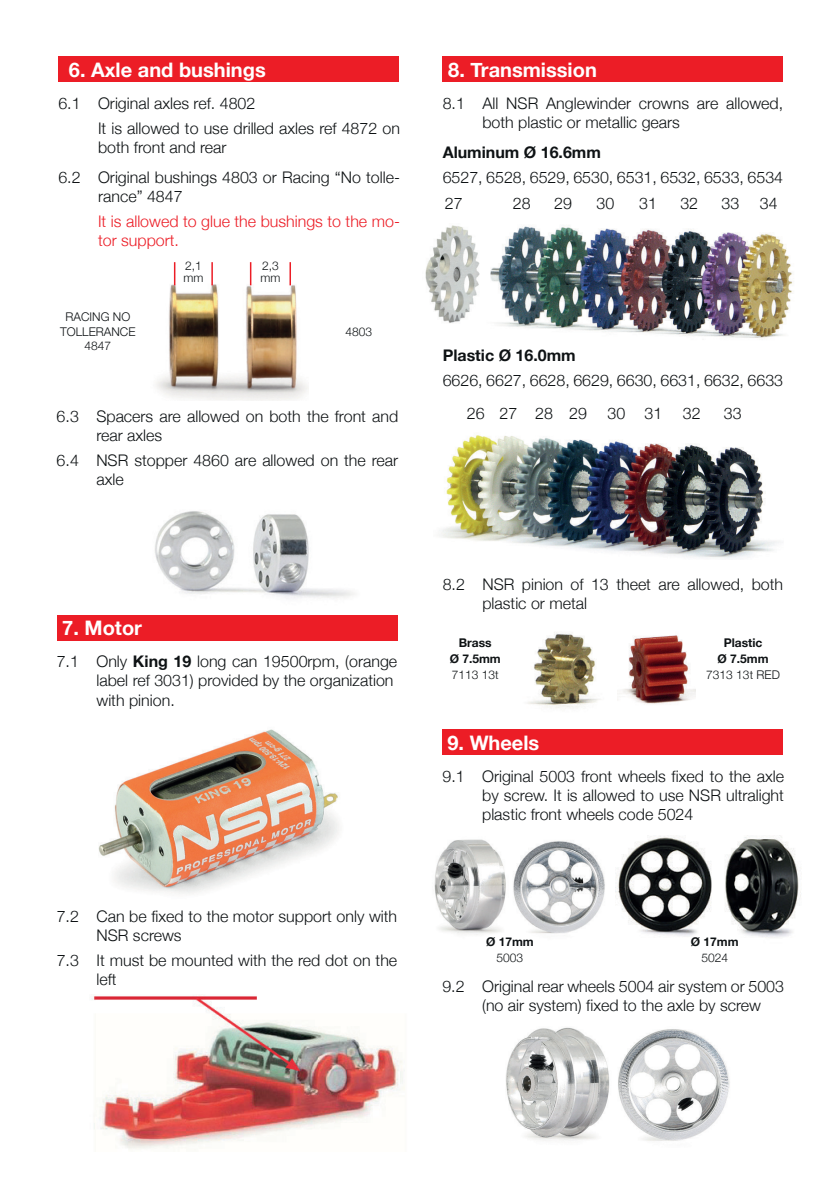
<style>
.page{position:relative;width:840px;height:1191px;background:#fff}
.page>*{position:absolute;margin:0;border:0;box-sizing:border-box;transform-origin:0 0}
.t1{font:700 20px "Helvetica Neue";color:#fff}
.t2{font:300 16px/19.2px "Helvetica Neue";color:#0e1214}
.t3{font:300 16px/19.2px "Helvetica Neue";color:#ec1d26}
.t4{font:700 16px "Helvetica Neue";color:#0e1214}
.t5{font:300 12px/14.4px "Helvetica Neue";color:#0e1214}
.t6{font:700 12px/16px "Helvetica Neue";color:#0e1214;text-align:center}
.s1{font-weight:700}
</style>
<div class="page">
<img style="left:434px;top:839px;width:171px;height:96px">
<img style="left:615px;top:835px;width:186px;height:103px">
<img style="left:155px;top:511px;width:200px;height:87px">
<img style="left:506px;top:1027px;width:224px;height:114px">
<div style="left:442px;top:57px;width:340px;height:25px;background:#ec1d26"></div>
<div style="left:58px;top:57px;width:340px;height:25px;background:#ec1d26"></div>
<img style="left:156px;top:281px;width:152px;height:119px">
<svg style="left:174px;top:262px;width:1px;height:23px"></svg>
<hr style="left:211px;top:262px;width:2px;height:23px;background:#ec1d26">
<svg style="left:250px;top:262px;width:1px;height:23px"></svg>
<hr style="left:289px;top:262px;width:2px;height:23px;background:#ec1d26">
<img style="left:98px;top:729px;width:241px;height:165px">
<img style="left:91px;top:995px;width:314px;height:154px">
<img style="left:439px;top:435px;width:340px;height:124px">
<img style="left:527px;top:632px;width:73px;height:76px">
<img style="left:617px;top:635px;width:78px;height:69px">
<div style="left:441px;top:729px;width:341px;height:26px;background:#ec1d26"></div>
<div style="left:57px;top:615px;width:340px;height:25px;background:#ec1d26"></div>
<img style="left:490px;top:226px;width:303px;height:113px">
<img style="left:425px;top:225px;width:55px;height:98px">
<p class="t1" style="left:69px;top:54px;width:198px">6. Axle and bushings</p>
<p class="t2" style="left:98px;top:90px;width:303px;line-height:24.8px;text-indent:-40px">6.1 Original axles ref. 4802<br>It is allowed to use drilled axles ref 4872 on</p>
<p class="t2" style="left:98px;top:137px;width:130px">both front and rear</p>
<p class="t2" style="left:98px;top:166px;width:303px;text-indent:-40px">6.2 Original bushings 4803 or Racing “No tolle&shy;rance” 4847</p>
<p class="t3" style="left:98px;top:210px;width:303px">It is allowed to glue the bushings to the mo&shy;tor support.</p>
<p class="t5" style="left:60px;top:309px;width:77px;text-align:center">RACING NO<br>TOLLERANCE<br>4847</p>
<p class="t5" style="left:183px;top:259px;width:21px;line-height:12px">2,1 mm</p>
<p class="t5" style="left:260px;top:259px;width:21px;line-height:12px">2,3 mm</p>
<p class="t5" style="left:345px;top:323px;width:28px">4803</p>
<p class="t2" style="left:96px;top:405px;width:303px;text-indent:-40px">6.3 Spacers are allowed on both the front and rear axles</p>
<p class="t2" style="left:96px;top:450px;width:303px;text-indent:-40px">6.4 NSR stopper 4860 are allowed on the rear axle</p>
<p class="t1" style="left:62px;top:612px;width:81px">7. Motor</p>
<p class="t2" style="left:96px;top:651px;width:302px;text-indent:-40px">7.1 Only <span class="s1">King 19</span> long can 19500rpm, (orange label ref 3031) provided by the organization with pinion.</p>
<p class="t2" style="left:96px;top:905px;width:302px;text-indent:-40px">7.2 Can be fixed to the motor support only with<br>NSR screws</p>
<p class="t2" style="left:96px;top:949px;width:302px;text-indent:-40px">7.3 It must be mounted with the red dot on the left</p>
<p class="t1" style="left:448px;top:54px;width:150px">8. Transmission</p>
<p class="t2" style="left:482px;top:93px;width:302px;text-indent:-40px">8.1 All NSR Anglewinder crowns are allowed, both plastic or metallic gears</p>
<p class="t4" style="left:442px;top:139px;width:160px">Aluminum Ø 16.6mm</p>
<p class="t2" style="left:442px;top:166px;width:342px">6527, 6528, 6529, 6530, 6531, 6532, 6533, 6534</p>
<p class="t2" style="left:444px;top:192px;width:19px">27</p>
<p class="t2" style="left:512px;top:192px;width:19px">28</p>
<p class="t2" style="left:553px;top:192px;width:19px">29</p>
<p class="t2" style="left:596px;top:192px;width:19px">30</p>
<p class="t2" style="left:638px;top:192px;width:19px">31</p>
<p class="t2" style="left:680px;top:192px;width:19px">32</p>
<p class="t2" style="left:721px;top:192px;width:19px">33</p>
<p class="t2" style="left:759px;top:192px;width:19px">34</p>
<p class="t4" style="left:442px;top:342px;width:134px">Plastic Ø 16.0mm</p>
<p class="t2" style="left:442px;top:369px;width:342px">6626, 6627, 6628, 6629, 6630, 6631, 6632, 6633</p>
<p class="t2" style="left:466px;top:402px;width:122px">26 27 28 29</p>
<p class="t2" style="left:607px;top:402px;width:56px">30 31</p>
<p class="t2" style="left:682px;top:402px;width:19px">32</p>
<p class="t2" style="left:723px;top:402px;width:19px">33</p>
<p class="t2" style="left:482px;top:573px;width:302px;text-indent:-40px">8.2 NSR pinion of 13 theet are allowed, both plastic or metal</p>
<p class="t6" style="left:449px;top:634px;width:53px">Brass<br>Ø 7.5mm</p>
<p class="t5" style="left:451px;top:666px;width:48px">7113 13t</p>
<p class="t1" style="left:447px;top:727px;width:93px">9. Wheels</p>
<p class="t6" style="left:717px;top:634px;width:53px">Plastic<br>Ø 7.5mm</p>
<p class="t5" style="left:705px;top:666px;width:75px">7313 13t RED</p>
<p class="t2" style="left:482px;top:765px;width:303px;text-align:justify;text-indent:-40px">9.1 Original 5003 front wheels fixed to the axle by screw. It is allowed to use NSR ultralight plastic front wheels code 5024</p>
<p class="t6" style="left:485px;top:934px;width:49px">Ø 17mm</p>
<p class="t5" style="left:496px;top:949px;width:28px">5003</p>
<p class="t6" style="left:690px;top:934px;width:49px">Ø 17mm</p>
<p class="t5" style="left:701px;top:949px;width:28px">5024</p>
<p class="t2" style="left:482px;top:975px;width:303px;text-indent:-40px">9.2 Original rear wheels 5004 air system or 5003 (no air system) fixed to the axle by screw</p>
</div>
